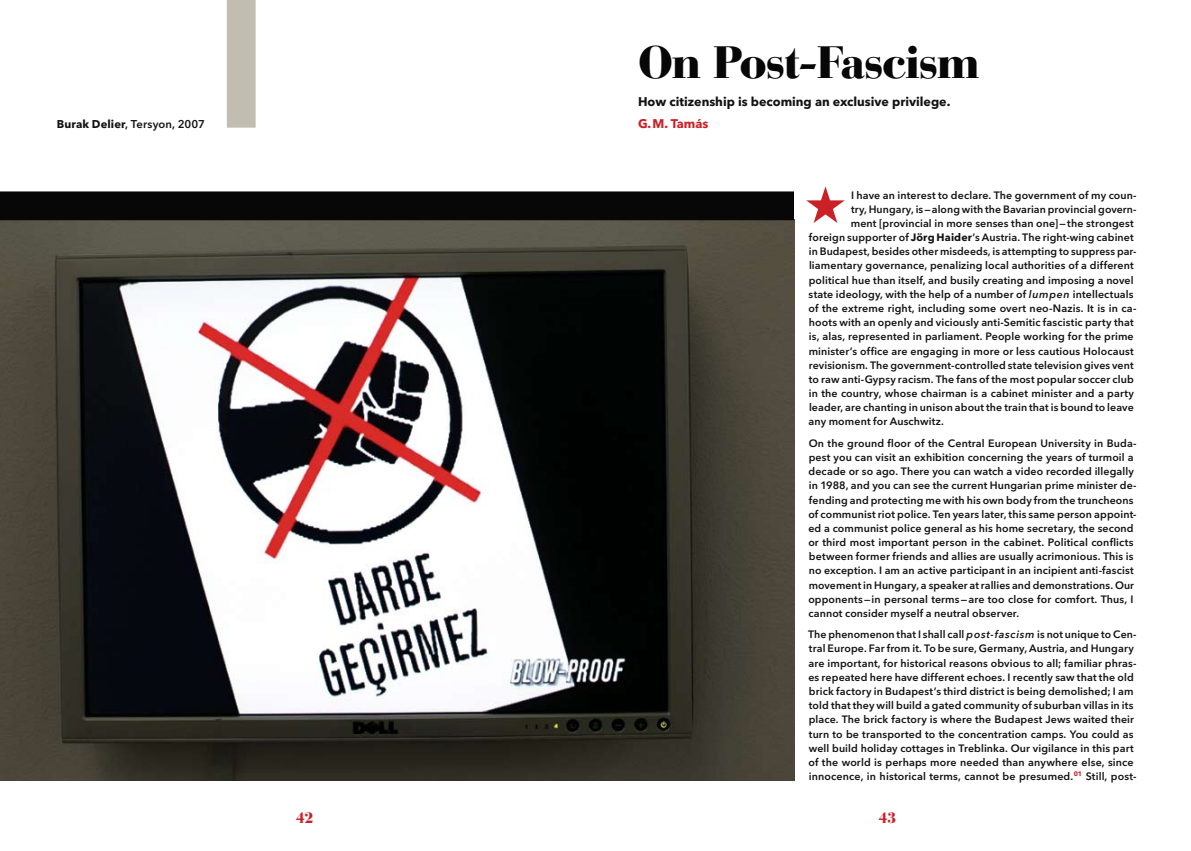
<style>
.page{position:relative;width:1191px;height:851px;background:#fff}
.page>*{position:absolute;margin:0;border:0;box-sizing:border-box;transform-origin:0 0}
.t1{font:900 45px "Bauer Bodoni";letter-spacing:-.035em;color:#060706}
.t2{font:900 15px "Bauer Bodoni";color:#cc2027}
.t3{font:700 12.5px "Avenir Next LT Pro";color:#121212}
.t4{font:700 12.5px "Avenir Next LT Pro";color:#cc2027}
.t5{font:600 11.25px "Avenir Next LT Pro";color:#121212}
.t6{font:600 10.62px/14.1px "Avenir Next LT Pro";letter-spacing:.01em;color:#121212}
.s1{font-weight:700}
.s2{font-style:italic}
</style>
<div class="page">
<img style="left:0;top:220px;width:794px;height:560px">
<div style="left:0;top:191px;width:794px;height:29px;background:#060706"></div>
<div style="left:227px;top:0;width:29px;height:128px;background:#c2bdb1"></div>
<h1 class="t1" style="left:638px;top:35px;width:343px">On Post-Fascism</h1>
<p class="t3" style="left:638px;top:94px;width:314px">How citizenship is becoming an exclusive privilege.</p>
<p class="t5" style="left:57px;top:117px;width:150px"><span class="s1">Burak Delier</span>, Tersyon, 2007</p>
<p class="t4" style="left:638px;top:116px;width:72px">G.M. Tamás</p>
<p class="t6" style="left:851px;top:188px;width:287px">I have an interest to declare. The government of my coun-</p>
<p class="t6" style="left:851px;top:202px;width:287px">try, Hungary, is—along with the Bavarian provincial govern-</p>
<p class="t6" style="left:850px;top:216px;width:284px">ment [provincial in more senses than one]—the strongest</p>
<p class="t6" style="left:809px;top:230px;width:326px">foreign supporter of <span class="s1">Jörg Haider</span>’s Austria. The right-wing cabinet</p>
<p class="t6" style="left:809px;top:244px;width:329px">in Budapest, besides other misdeeds, is attempting to suppress par-</p>
<p class="t6" style="left:809px;top:258px;width:326px">liamentary governance, penalizing local authorities of a different</p>
<p class="t6" style="left:808px;top:273px;width:326px">political hue than itself, and busily creating and imposing a novel</p>
<p class="t6" style="left:808px;top:287px;width:326px">state ideology, with the help of a number of <span class="s2">lumpen</span> intellectuals</p>
<p class="t6" style="left:808px;top:301px;width:330px">of the extreme right, including some overt neo-Nazis. It is in ca-</p>
<p class="t6" style="left:809px;top:315px;width:326px">hoots with an openly and viciously anti-Semitic fascistic party that</p>
<p class="t6" style="left:809px;top:329px;width:326px">is, alas, represented in parliament. People working for the prime</p>
<p class="t6" style="left:808px;top:343px;width:326px">minister’s office are engaging in more or less cautious Holocaust</p>
<p class="t6" style="left:808px;top:358px;width:326px">revisionism. The government-controlled state television gives vent</p>
<p class="t6" style="left:809px;top:372px;width:326px">to raw anti-Gypsy racism. The fans of the most popular soccer club</p>
<p class="t6" style="left:809px;top:386px;width:326px">in the country, whose chairman is a cabinet minister and a party</p>
<p class="t6" style="left:809px;top:400px;width:326px">leader, are chanting in unison about the train that is bound to leave</p>
<p class="t6" style="left:808px;top:414px;width:137px">any moment for Auschwitz.</p>
<p class="t6" style="left:808px;top:436px;width:330px">On the ground floor of the Central European University in Buda&shy;pest you can visit an exhibition concerning the years of turmoil a decade or so ago. There you can watch a video recorded illegally in 1988, and you can see the current Hungarian prime minister de&shy;fending and protecting me with his own body from the truncheons of communist riot police. Ten years later, this same person appoint&shy;ed a communist police general as his home secretary, the second or third most important person in the cabinet. Political conflicts between former friends and allies are usually acrimonious. This is no exception. I am an active participant in an incipient anti-fascist movement in Hungary, a speaker at rallies and demonstrations. Our opponents—in personal terms—are too close for comfort. Thus, I cannot consider myself a neutral observer.</p>
<p class="t6" style="left:808px;top:627px;width:330px">The phenomenon that I shall call <span class="s2">post-fascism</span> is not unique to Cen&shy;tral Europe. Far from it. To be sure, Germany, Austria, and Hungary are important, for historical reasons obvious to all; familiar phras&shy;es repeated here have different echoes. I recently saw that the old brick factory in Budapest’s third district is being demolished; I am told that they will build a gated community of suburban villas in its place. The brick factory is where the Budapest Jews waited their turn to be transported to the concentration camps. You could as well build holiday cottages in Treblinka. Our vigilance in this part of the world is perhaps more needed than anywhere else, since innocence, in historical terms, cannot be presumed.<sup>01</sup> Still, post-</p>
<h2 class="t2" style="left:296px;top:808px;width:19px">42</h2>
<h2 class="t2" style="left:878px;top:808px;width:19px">43</h2>
</div>
